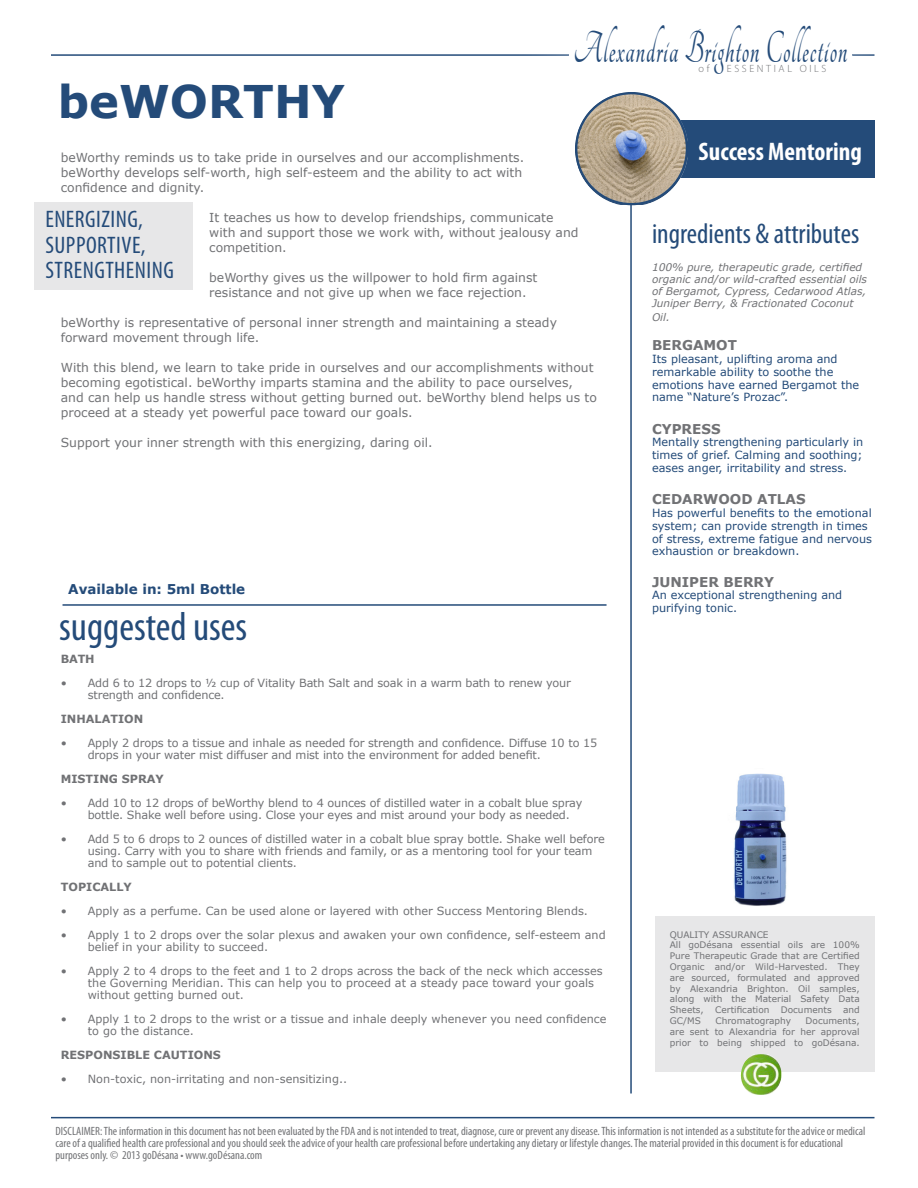
<style>
.page{position:relative;width:918px;height:1188px;background:#fff}
.page>*{position:absolute;margin:0;border:0;box-sizing:border-box;transform-origin:0 0}
.t1{font:700 48.75px "Tangerine";letter-spacing:.04em;color:#244b79;scale:.58 1}
.t2{font:700 45px "Verdana";color:#244b79}
.t3{font:condensed 40.5px "Myriad Pro";color:#244b79}
.t4{font:condensed 28.5px "Myriad Pro";color:#244b79}
.t5{font:700 condensed 25.5px "Myriad Pro";color:#fff}
.t6{font:condensed 24px "Myriad Pro";letter-spacing:.02em;color:#244b79}
.t7{font:700 13.5px "Verdana";color:#717275}
.t8{font:700 13.5px "Verdana";color:#244b79}
.t9{font:12.3px/15px "Verdana";color:#717275}
.t10{font:condensed 12px/12px "Myriad Pro";color:#717275}
.t11{font:11.25px/12px "Verdana";letter-spacing:-.015em;color:#717275}
.t12{font:11.25px/12.8px "Verdana";color:#244b79}
.t13{font:700 11.25px "Verdana";color:#717275}
.t14{font:italic 10.5px/12px "Verdana";color:#717275}
.t15{font:300 10.5px "Myriad Pro";letter-spacing:.25em;color:#717275}
.t16{font:9px/10.8px "Verdana";color:#717275;text-align:justify}
</style>
<div class="page">
<img style="left:733px;top:773px;width:54px;height:133px">
<hr style="left:51px;top:54px;width:823px;height:2px;background:#244b79">
<div style="left:510px;top:0;width:402px;height:138px;background:#fff"></div>
<hr style="left:630px;top:119px;width:2px;height:975px;background:#244b79">
<hr style="left:63px;top:604px;width:544px;height:2px;background:#244b79">
<div style="left:670px;top:120px;width:204px;height:58px;background:#244b79"></div>
<hr style="left:51px;top:1117px;width:823px;height:1px;background:#244b79">
<div style="left:34px;top:202px;width:159px;height:88px;background:#e7e7e8"></div>
<img style="left:576px;top:93px;width:112px;height:112px">
<div style="left:655px;top:916px;width:219px;height:155px;background:#e7e7e8"></div>
<img style="left:741px;top:1054px;width:40px;height:41px">
<div style="left:575px;top:92px;width:113px;height:113px;border:2px solid #244b79;border-radius:50%"></div>
<p class="t2" style="left:58px;top:70px;width:289px">beWORTHY</p>
<p class="t1" style="left:574px;top:25px;width:473px">Alexandria Brighton Collection</p>
<p class="t15" style="left:699px;top:62px;width:12px">of</p>
<p class="t15" style="left:727px;top:62px;width:101px">ESSENTIAL OILS</p>
<p class="t9" style="left:61px;top:149px;width:465px">beWorthy reminds us to take pride in ourselves and our accomplishments. beWorthy develops self-worth, high self-esteem and the ability to act with confidence and dignity.</p>
<p class="t9" style="left:209px;top:209px;width:371px">It teaches us how to develop friendships, communicate with and support those we work with, without jealousy and competition.</p>
<p class="t9" style="left:209px;top:269px;width:330px">beWorthy gives us the willpower to hold firm against resistance and not give up when we face rejection.</p>
<p class="t9" style="left:61px;top:314px;width:498px">beWorthy is representative of personal inner strength and maintaining a steady forward movement through life.</p>
<p class="t9" style="left:61px;top:359px;width:538px">With this blend, we learn to take pride in ourselves and our accomplishments without becoming egotistical. beWorthy imparts stamina and the ability to pace ourselves, and can help us handle stress without getting burned out. beWorthy blend helps us to proceed at a steady yet powerful pace toward our goals.</p>
<p class="t9" style="left:61px;top:434px;width:373px">Support your inner strength with this energizing, daring oil.</p>
<p class="t6" style="left:45px;top:205px;width:99px">ENERGIZING,</p>
<p class="t6" style="left:45px;top:231px;width:102px">SUPPORTIVE,</p>
<p class="t6" style="left:45px;top:256px;width:130px">STRENGTHENING</p>
<p class="t8" style="left:68px;top:579px;width:178px">Available in: 5ml Bottle</p>
<p class="t3" style="left:59px;top:603px;width:189px">suggested uses</p>
<p class="t13" style="left:61px;top:651px;width:35px">BATH</p>
<p class="t11" style="left:88px;top:676px;width:485px;text-indent:-27px">• Add 6 to 12 drops to ½ cup of Vitality Bath Salt and soak in a warm bath to renew your strength and confidence.</p>
<p class="t13" style="left:61px;top:711px;width:84px">INHALATION</p>
<p class="t11" style="left:88px;top:736px;width:511px;text-indent:-27px">• Apply 2 drops to a tissue and inhale as needed for strength and confidence. Diffuse 10 to 15 drops in your water mist diffuser and mist into the environment for added benefit.</p>
<p class="t13" style="left:61px;top:771px;width:105px">MISTING SPRAY</p>
<p class="t11" style="left:88px;top:796px;width:496px;text-indent:-27px">• Add 10 to 12 drops of beWorthy blend to 4 ounces of distilled water in a cobalt blue spray bottle. Shake well before using. Close your eyes and mist around your body as needed.</p>
<p class="t11" style="left:88px;top:832px;width:518px;text-indent:-27px">• Add 5 to 6 drops to 2 ounces of distilled water in a cobalt blue spray bottle. Shake well before using. Carry with you to share with friends and family, or as a mentoring tool for your team and to sample out to potential clients.</p>
<p class="t13" style="left:61px;top:879px;width:73px">TOPICALLY</p>
<p class="t11" style="left:61px;top:904px;width:529px">• Apply as a perfume. Can be used alone or layered with other Success Mentoring Blends.</p>
<p class="t11" style="left:88px;top:928px;width:519px;text-indent:-27px">• Apply 1 to 2 drops over the solar plexus and awaken your own confidence, self-esteem and belief in your ability to succeed.</p>
<p class="t11" style="left:88px;top:964px;width:516px;text-indent:-27px">• Apply 2 to 4 drops to the feet and 1 to 2 drops across the back of the neck which accesses the Governing Meridian. This can help you to proceed at a steady pace toward your goals without getting burned out.</p>
<p class="t11" style="left:88px;top:1012px;width:520px;text-indent:-27px">• Apply 1 to 2 drops to the wrist or a tissue and inhale deeply whenever you need confidence to go the distance.</p>
<p class="t13" style="left:61px;top:1047px;width:162px">RESPONSIBLE CAUTIONS</p>
<p class="t11" style="left:61px;top:1072px;width:288px">• Non-toxic, non-irritating and non-sensitizing..</p>
<p class="t5" style="left:699px;top:135px;width:165px">Success Mentoring</p>
<p class="t4" style="left:652px;top:216px;width:209px">ingredients &amp; attributes</p>
<p class="t14" style="left:652px;top:261px;width:217px">100% pure, therapeutic grade, certified organic and/or wild-crafted essential oils of Bergamot, Cypress, Cedarwood Atlas, Juniper Berry, &amp; Fractionated Coconut</p>
<p class="t14" style="left:652px;top:311px;width:19px">Oil.</p>
<p class="t7" style="left:652px;top:336px;width:86px">BERGAMOT</p>
<p class="t12" style="left:652px;top:352px;width:209px">Its pleasant, uplifting aroma and remarkable ability to soothe the emotions have earned Bergamot the name “Nature’s Prozac”.</p>
<p class="t7" style="left:652px;top:419px;width:70px">CYPRESS</p>
<p class="t12" style="left:652px;top:436px;width:213px;text-align:justify">Mentally strengthening particularly in times of grief. Calming and soothing; eases anger, irritability and stress.</p>
<p class="t7" style="left:652px;top:490px;width:155px">CEDARWOOD ATLAS</p>
<p class="t12" style="left:652px;top:507px;width:222px">Has powerful benefits to the emotional system; can provide strength in times of stress, extreme fatigue and nervous exhaustion or breakdown.</p>
<p class="t7" style="left:652px;top:572px;width:124px">JUNIPER BERRY</p>
<p class="t12" style="left:652px;top:589px;width:192px">An exceptional strengthening and purifying tonic.</p>
<p class="t16" style="left:670px;top:929px;width:100px">QUALITY ASSURANCE</p>
<p class="t16" style="left:670px;top:940px;width:191px">All goDésana essential oils are 100% Pure Therapeutic Grade that are Certified Organic and/or Wild-Harvested. They are sourced, formulated and approved by Alexandria Brighton. Oil samples, along with the Material Safety Data Sheets,</p>
<p class="t16" style="left:715px;top:1004px;width:56px">Certification</p>
<p class="t16" style="left:781px;top:1004px;width:52px">Documents</p>
<p class="t16" style="left:843px;top:1004px;width:18px">and</p>
<p class="t16" style="left:670px;top:1015px;width:33px">GC/MS</p>
<p class="t16" style="left:715px;top:1015px;width:77px">Chromatography</p>
<p class="t16" style="left:670px;top:1015px;width:191px;text-indent:136px">Documents, are sent to Alexandria for her approval prior to being shipped to goDésana.</p>
<p class="t10" style="left:56px;top:1124px;width:811px">DISCLAIMER: The information in this document has not been evaluated by the FDA and is not intended to treat, diagnose, cure or prevent any disease. This information is not intended as a substitute for the advice or medical care of a qualified health care professional and you should seek the advice of your health care professional before undertaking any dietary or lifestyle changes. The material provided in this document is for educational purposes only. © 2013 goDésana • www.goDésana.com</p>
</div>
